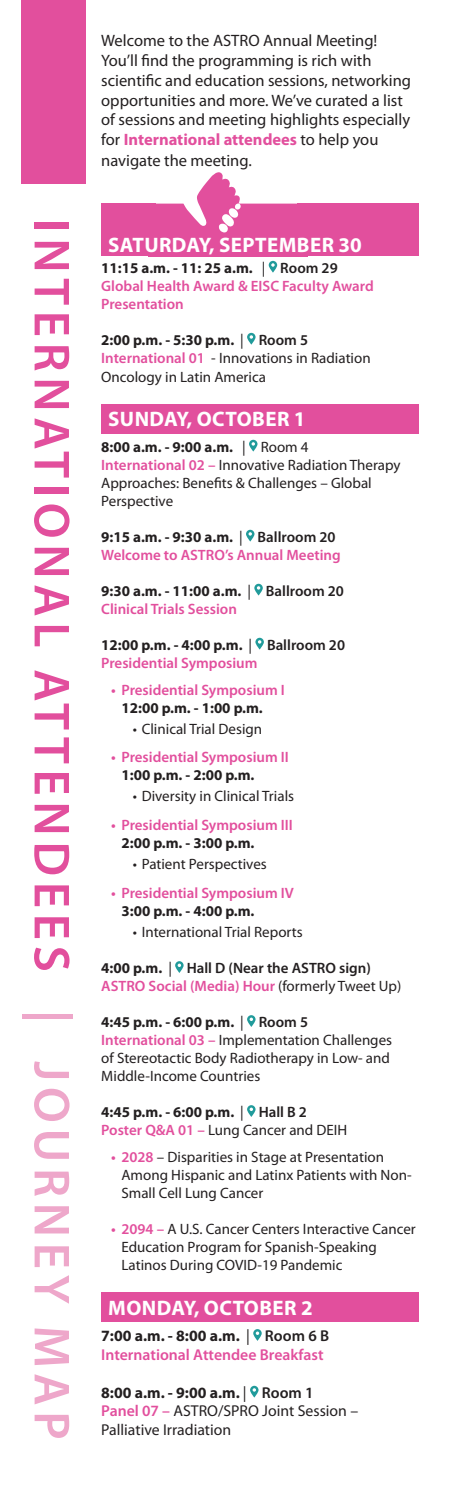
<style>
.page{position:relative;width:459px;height:1512px;background:#fff}
.page>*{position:absolute;margin:0;border:0;box-sizing:border-box;transform-origin:0 0}
.t1{font:600 51px "Myriad Pro";letter-spacing:.11em;color:#e24f9d}
.t2{font:700 21px "Myriad Pro";letter-spacing:.02em;color:#fff}
.t3{font:16.5px/20px "Myriad Pro";color:#231f20}
.t4{font:15.75px/18.9px "Myriad Pro";color:#231f20}
.t5{font:700 15.75px "Myriad Pro";color:#231f20}
.t6{font:600 15.75px "Myriad Pro";color:#e24f9d}
.t7{font:15px/18px "Myriad Pro";color:#231f20}
.t8{font:600 15px/18px "Myriad Pro";color:#e24f9d}
.t9{font:700 15px "Myriad Pro";color:#231f20}
.t10{font:600 15px "Myriad Pro";color:#231f20}
.s1{color:#eea7ca}
.s2{font-weight:700;color:#e24f9d}
.s3{font-weight:400}
.s4{font-weight:600}
.s5{font-weight:600;color:#e24f9d}
.s6{font-weight:700;color:#231f20}
.s7{font-weight:700}
.s8{font-weight:400;color:#231f20}
</style>
<div class="page">
<svg style="left:153px;top:172px;width:144px;height:70px"></svg>
<div style="left:101px;top:204px;width:54px;height:52px;background:#e24f9d"></div>
<div style="left:297px;top:204px;width:121px;height:52px;background:#e24f9d"></div>
<div style="left:149px;top:242px;width:159px;height:14px;background:#e24f9d"></div>
<div style="left:22px;top:0;width:64px;height:184px;background:#e24f9d"></div>
<svg style="left:269px;top:261px;width:8px;height:12px"></svg>
<svg style="left:271px;top:263px;width:4px;height:4px"></svg>
<svg style="left:247px;top:333px;width:9px;height:12px"></svg>
<svg style="left:250px;top:335px;width:3px;height:4px"></svg>
<div style="left:101px;top:404px;width:317px;height:30px;background:#e24f9d"></div>
<svg style="left:249px;top:440px;width:9px;height:12px"></svg>
<svg style="left:252px;top:442px;width:3px;height:4px"></svg>
<svg style="left:246px;top:530px;width:8px;height:12px"></svg>
<svg style="left:249px;top:532px;width:3px;height:4px"></svg>
<svg style="left:254px;top:584px;width:9px;height:12px"></svg>
<svg style="left:257px;top:586px;width:3px;height:4px"></svg>
<svg style="left:255px;top:638px;width:9px;height:12px"></svg>
<svg style="left:258px;top:640px;width:3px;height:4px"></svg>
<svg style="left:175px;top:961px;width:9px;height:12px"></svg>
<svg style="left:247px;top:1015px;width:9px;height:12px"></svg>
<svg style="left:247px;top:1105px;width:9px;height:12px"></svg>
<div style="left:101px;top:1292px;width:317px;height:30px;background:#e24f9d"></div>
<svg style="left:253px;top:1329px;width:9px;height:12px"></svg>
<svg style="left:250px;top:1386px;width:9px;height:12px"></svg>
<svg style="left:253px;top:1388px;width:3px;height:4px"></svg>
<p class="t1" style="left:84px;top:219px;width:1222px;rotate:90deg">INTERNATIONAL ATTENDEES <span class="s1">| JOURNEY MAP</span></p>
<p class="t3" style="left:101px;top:30px;width:311px">Welcome to the ASTRO Annual Meeting!<br>You’ll find the programming is rich with scientific and education sessions, networking opportunities and more. We’ve curated a list of sessions and meeting highlights especially for <span class="s2">International attendees</span> to help you navigate the meeting.</p>
<p class="t2" style="left:108px;top:231px;width:255px">SATURDAY, SEPTEMBER 30</p>
<p class="t9" style="left:101px;top:258px;width:238px">11:15 a.m. - 11: 25 a.m. <span class="s3">|</span> <span class="s4">Room 29</span></p>
<p class="t8" style="left:101px;top:276px;width:274px">Global Health Award &amp; EISC Faculty Award<br>Presentation</p>
<p class="t9" style="left:101px;top:330px;width:208px">2:00 p.m. - 5:30 p.m. <span class="s3">|</span> <span class="s4">Room 5</span></p>
<p class="t7" style="left:101px;top:348px;width:271px;line-height:18.9px"><span class="s5">International 01</span> - Innovations in Radiation<br>Oncology in Latin America</p>
<p class="t2" style="left:108px;top:406px;width:199px">SUNDAY, OCTOBER 1</p>
<p class="t9" style="left:101px;top:437px;width:209px">8:00 a.m. - 9:00 a.m. <span class="s3">| Room 4</span></p>
<p class="t7" style="left:101px;top:455px;width:301px"><span class="s5">International 02 –</span> Innovative Radiation Therapy<br>Approaches: Benefits &amp; Challenges – Global<br>Perspective</p>
<p class="t9" style="left:101px;top:527px;width:236px">9:15 a.m. - 9:30 a.m. <span class="s3">|</span> <span class="s4">Ballroom 20</span></p>
<p class="t8" style="left:101px;top:545px;width:241px">Welcome to ASTRO’s Annual Meeting</p>
<p class="t9" style="left:101px;top:581px;width:244px">9:30 a.m. - 11:00 a.m. <span class="s3">|</span> <span class="s4">Ballroom 20</span></p>
<p class="t8" style="left:101px;top:599px;width:137px">Clinical Trials Session</p>
<p class="t9" style="left:101px;top:635px;width:245px">12:00 p.m. - 4:00 p.m. <span class="s3">|</span> <span class="s4">Ballroom 20</span></p>
<p class="t8" style="left:101px;top:653px;width:158px">Presidential Symposium</p>
<p class="t8" style="left:122px;top:680px;width:165px;text-indent:-10px">• Presidential Symposium I<br><span class="s6">12:00 p.m. - 1:00 p.m.</span></p>
<p class="t7" style="left:133px;top:719px;width:131px">• Clinical Trial Design</p>
<p class="t8" style="left:122px;top:748px;width:169px;text-indent:-10px">• Presidential Symposium II<br><span class="s6">1:00 p.m. - 2:00 p.m.</span></p>
<p class="t7" style="left:133px;top:787px;width:163px">• Diversity in Clinical Trials</p>
<p class="t8" style="left:122px;top:816px;width:173px;text-indent:-10px">• Presidential Symposium III<br><span class="s6">2:00 p.m. - 3:00 p.m.</span></p>
<p class="t7" style="left:133px;top:855px;width:136px">• Patient Perspectives</p>
<p class="t8" style="left:122px;top:884px;width:174px;text-indent:-10px">• Presidential Symposium IV<br><span class="s6">3:00 p.m. - 4:00 p.m.</span></p>
<p class="t7" style="left:133px;top:923px;width:172px">• International Trial Reports</p>
<p class="t10" style="left:101px;top:958px;width:271px"><span class="s7">4:00 p.m.</span> <span class="s3">|</span> Hall D (Near the ASTRO sign)</p>
<p class="t8" style="left:101px;top:977px;width:302px">ASTRO Social (Media) Hour <span class="s8">(formerly Tweet Up)</span></p>
<p class="t9" style="left:101px;top:1012px;width:208px">4:45 p.m. - 6:00 p.m. <span class="s3">|</span> <span class="s4">Room 5</span></p>
<p class="t7" style="left:101px;top:1031px;width:292px"><span class="s5">International 03 –</span> Implementation Challenges of Stereotactic Body Radiotherapy in Low- and<br>Middle-Income Countries</p>
<p class="t9" style="left:101px;top:1102px;width:207px">4:45 p.m. - 6:00 p.m. <span class="s3">|</span> <span class="s4">Hall B 2</span></p>
<p class="t7" style="left:101px;top:1121px;width:248px"><span class="s5">Poster Q&amp;A 01 –</span> Lung Cancer and DEIH</p>
<p class="t7" style="left:122px;top:1148px;width:292px;text-indent:-10px"><span class="s5">• 2028</span> – Disparities in Stage at Presentation<br>Among Hispanic and Latinx Patients with Non-<br>Small Cell Lung Cancer</p>
<p class="t7" style="left:122px;top:1220px;width:296px;text-indent:-10px"><span class="s5">• 2094 –</span> A U.S. Cancer Centers Interactive Cancer<br>Education Program for Spanish-Speaking<br>Latinos During COVID-19 Pandemic</p>
<p class="t2" style="left:108px;top:1294px;width:206px">MONDAY, OCTOBER 2</p>
<p class="t5" style="left:101px;top:1325px;width:229px">7:00 a.m. - 8:00 a.m. <span class="s3">|</span> <span class="s4">Room 6 B</span></p>
<p class="t6" style="left:101px;top:1344px;width:224px">International Attendee Breakfast</p>
<p class="t5" style="left:101px;top:1382px;width:214px">8:00 a.m. - 9:00 a.m. <span class="s3">|</span> <span class="s4">Room 1</span></p>
<p class="t4" style="left:101px;top:1401px;width:258px"><span class="s5">Panel 07 –</span> ASTRO/SPRO Joint Session –<br>Palliative Irradiation</p>
</div>
